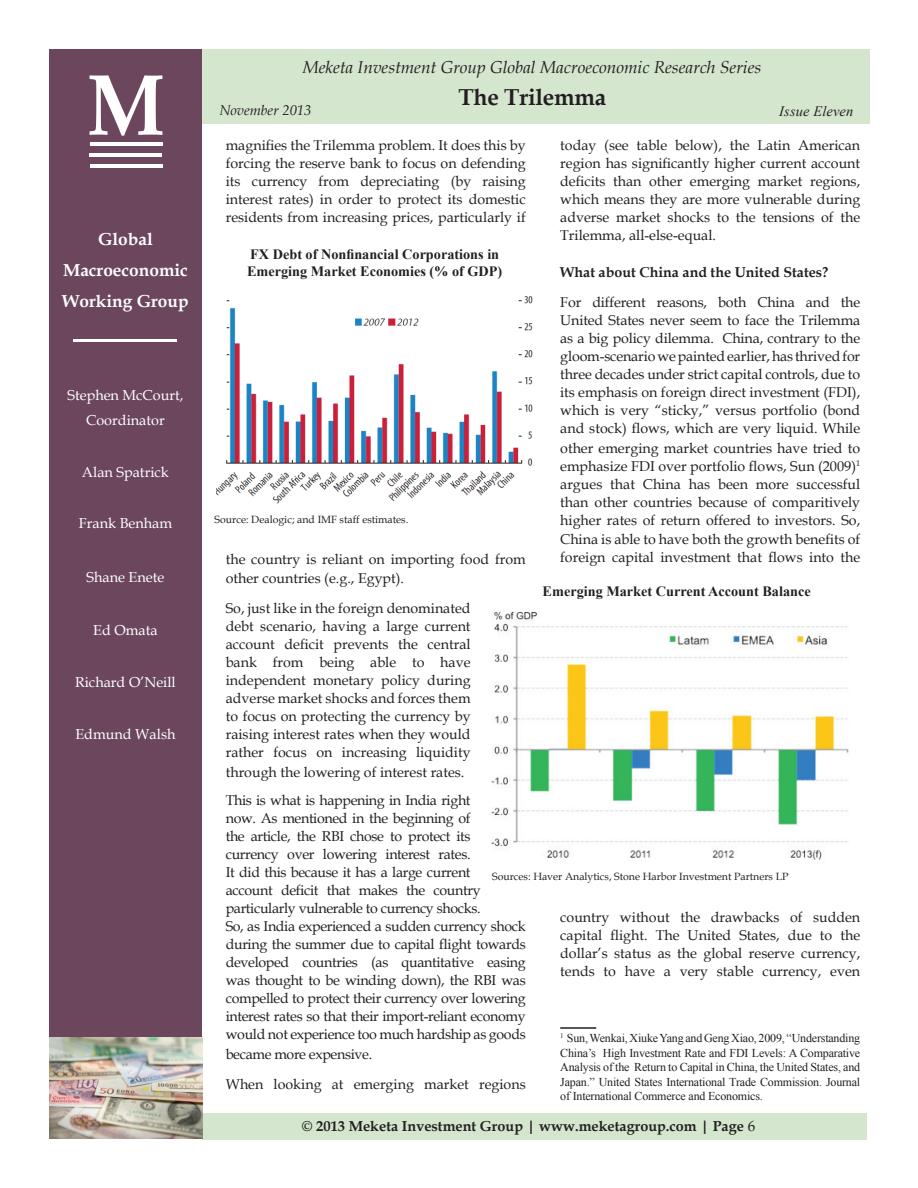
<style>
.page{position:relative;width:918px;height:1188px;background:#fff}
.page>*{position:absolute;margin:0;border:0;box-sizing:border-box;transform-origin:0 0}
.t1{font:700 23.1px "Book Antiqua";letter-spacing:-.01em;color:#231f20}
.t2{font:italic 17.25px "Book Antiqua";color:#231f20}
.t3{font:700 17.25px/30.9px "Book Antiqua";color:#fff;text-align:center}
.t4{font:14.4px/24.5px "Book Antiqua";color:#fff;text-align:center}
.t5{font:700 14.4px "Book Antiqua";color:#231f20}
.t6{font:italic 14.4px "Book Antiqua";color:#231f20}
.t7{font:italic 14.4px "Times New Roman";letter-spacing:.01em;color:#231f20}
.t8{font:14.25px/18px "Book Antiqua";letter-spacing:-.025em;color:#231f20;text-align:justify}
.t9{font:14.25px/19.5px "Book Antiqua";color:#231f20}
.t10{font:700 14.25px/17.1px "Times New Roman";color:#231f20}
.t11{font:700 14.25px "Book Antiqua";color:#231f20}
.t12{font:12px/14.4px "Times New Roman";letter-spacing:-.015em;color:#231f20;text-align:justify}
.t13{font:10.5px "Book Antiqua";color:#231f20}
.s1{font-weight:400;font-size:15px}
</style>
<div class="page">
<div style="left:50px;top:50px;width:152px;height:1089px;background:#6b465c"></div>
<div style="left:202px;top:50px;width:668px;height:74px;background:#d5e6cf"></div>
<div style="left:202px;top:1114px;width:665px;height:26px;background:#d5e6cf"></div>
<svg style="left:90px;top:75px;width:72px;height:61px"></svg>
<hr style="left:90px;top:142px;width:73px;height:3px;background:#fff">
<hr style="left:90px;top:153px;width:72px;height:3px;background:#fff">
<hr style="left:90px;top:164px;width:72px;height:4px;background:#fff">
<hr style="left:73px;top:339px;width:103px;height:2px;background:#fff">
<img style="left:49px;top:1037px;width:153px;height:102px">
<hr style="left:560px;top:1027px;width:36px;height:2px;background:#231f20">
<img style="left:217px;top:296px;width:316px;height:208px">
<img style="left:491px;top:611px;width:358px;height:249px">
<p class="t3" style="left:62px;top:223px;width:128px">Global<br>Macroeconomic<br>Working Group</p>
<p class="t4" style="left:68px;top:383px;width:117px">Stephen McCourt,<br>Coordinator</p>
<p class="t4" style="left:82px;top:459px;width:88px">Alan Spatrick</p>
<p class="t4" style="left:79px;top:511px;width:95px">Frank Benham</p>
<p class="t4" style="left:87px;top:564px;width:79px">Shane Enete</p>
<p class="t4" style="left:93px;top:618px;width:66px">Ed Omata</p>
<p class="t4" style="left:75px;top:669px;width:102px">Richard O’Neill</p>
<p class="t4" style="left:75px;top:721px;width:102px">Edmund Walsh</p>
<p class="t2" style="left:302px;top:55px;width:460px">Meketa Investment Group Global Macroeconomic Research Series</p>
<h1 class="t1" style="left:458px;top:82px;width:149px">The Trilemma</h1>
<p class="t6" style="left:219px;top:100px;width:93px">November 2013</p>
<p class="t7" style="left:779px;top:101px;width:75px">Issue Eleven</p>
<p class="t8" style="left:226px;top:136px;width:302px">magnifies the Trilemma problem. It does this by forcing the reserve bank to focus on defending its currency from depreciating (by raising interest rates) in order to protect its domestic residents from increasing prices, particularly if</p>
<p class="t8" style="left:560px;top:136px;width:302px">today (see table below), the Latin American region has significantly higher current account deficits than other emerging market regions, which means they are more vulnerable during adverse market shocks to the tensions of the Trilemma, all-else-equal.</p>
<p class="t11" style="left:560px;top:263px;width:270px">What about China and the United States?</p>
<p class="t8" style="left:560px;top:293px;width:302px">For different reasons, both China and the United States never seem to face the Trilemma as a big policy dilemma. China, contrary to the gloom-scenario we painted earlier, has thrived for three decades under strict capital controls, due to its emphasis on foreign direct investment (FDI), which is very “sticky,” versus portfolio (bond and stock) flows, which are very liquid. While</p>
<p class="t8" style="left:560px;top:439px;width:302px">other emerging market countries have tried to emphasize FDI over portfolio flows, Sun (2009)<sup>1 </sup>argues that China has been more successful than other countries because of comparitively higher rates of return offered to investors. So,</p>
<p class="t9" style="left:560px;top:530px;width:302px;line-height:18px">China is able to have both the growth benefits of foreign capital investment that flows into the</p>
<p class="t10" style="left:247px;top:245px;width:257px">FX Debt of Nonfinancial Corporations in<br>Emerging Market Economies (% of GDP)</p>
<p class="t13" style="left:215px;top:512px;width:195px">Source: Dealogic; and IMF staff estimates.</p>
<p class="t9" style="left:226px;top:549px;width:301px">the country is reliant on importing food from other countries (e.g., Egypt).</p>
<p class="t8" style="left:226px;top:599px;width:246px">So, just like in the foreign denominated debt scenario, having a large current account deficit prevents the central bank from being able to have independent monetary policy during adverse market shocks and forces them to focus on protecting the currency by raising interest rates when they would rather focus on increasing liquidity</p>
<p class="t9" style="left:226px;top:757px;width:246px;line-height:28.5px">through the lowering of interest rates.<br>This is what is happening in India right</p>
<p class="t8" style="left:226px;top:809px;width:302px;text-align:left">now. As mentioned in the beginning of<br>the article, the RBI chose to protect its currency over lowering interest rates.<br>It did this because it has a large current<br>account deficit that makes the country particularly vulnerable to currency shocks.<br>So, as India experienced a sudden currency shock during the summer due to capital flight towards developed countries (as quantitative easing was thought to be winding down), the RBI was compelled to protect their currency over lowering interest rates so that their import-reliant economy would not experience too much hardship as goods</p>
<p class="t9" style="left:226px;top:1039px;width:302px;line-height:30px">became more expensive.<br>When looking at emerging market regions</p>
<p class="t10" style="left:543px;top:582px;width:270px">Emerging Market Current Account Balance</p>
<p class="t13" style="left:492px;top:869px;width:298px">Sources: Haver Analytics, Stone Harbor Investment Partners LP</p>
<p class="t8" style="left:560px;top:908px;width:302px">country without the drawbacks of sudden capital flight. The United States, due to the dollar’s status as the global reserve currency, tends to have a very stable currency, even</p>
<p class="t12" style="left:560px;top:1031px;width:302px"><sup>1</sup> Sun, Wenkai, Xiuke Yang and Geng Xiao, 2009, “Understanding China’s High Investment Rate and FDI Levels: A Comparative Analysis of the Return to Capital in China, the United States, and Japan.” United States International Trade Commission. Journal of International Commerce and Economics.</p>
<p class="t5" style="left:302px;top:1116px;width:455px">© 2013 Meketa Investment Group | www.meketagroup.com | Page <span class="s1">6</span></p>
</div>
